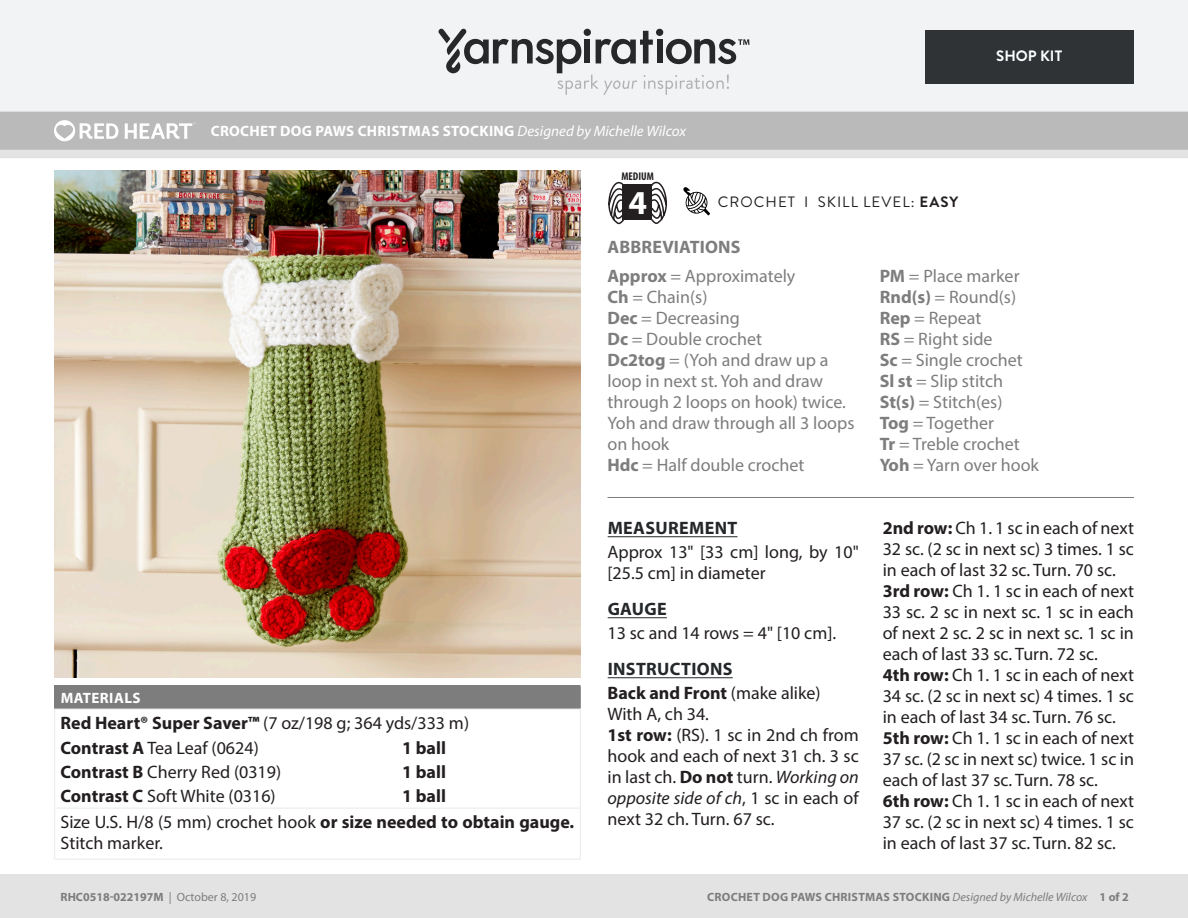
<style>
.page{position:relative;width:1188px;height:918px;background:#fff}
.page>*{position:absolute;margin:0;border:0;box-sizing:border-box;transform-origin:0 0}
.t1{font:700 33.6px "Myriad Pro";color:#fff}
.Body_-__With_auto_st{font:18px/21px "Myriad Pro";color:#231f20;text-align:justify}
.Abbreviations_-_With{font:18px/21px "Myriad Pro";color:#7d7d7d}
.Material_-__Colors_i{font:18px "Myriad Pro";color:#231f20}
.Materials_-_Needle{font:18px/21px "Myriad Pro";color:#231f20}
.Materials_-_Brand{font:18px "Myriad Pro";color:#231f20}
.Body_-_HEADERS_-_Und{font:700 18px "Myriad Pro";letter-spacing:.02em;color:#24282a}
.Body_-__With_auto_st-2{font:700 18px "Myriad Pro";color:#231f20}
.Material_-__Colors_i-2{font:700 18px "Myriad Pro";color:#231f20}
.Abbreviations_-__Hea{font:700 18px "Myriad Pro";letter-spacing:.01em;color:#7d7d7d}
.Materials_-__Header{font:700 15px "Myriad Pro";letter-spacing:.02em;color:#fff}
.Type_of_pattern___Sk{font:15px "Brandon Grotesque";letter-spacing:.07em;color:#231f20}
.t2{font:700 15px "Brandon Grotesque";color:#fff}
.t3{font:700 12px "Myriad Pro";letter-spacing:.02em;color:#7d7d7d}
.t4{font:700 condensed 11.25px "Myriad Pro";color:#231f20}
.s1{font-weight:400;font-style:italic}
.s2{font-weight:700}
.s3{font-weight:400}
.s4{font-style:italic}
</style>
<div class="page">
<div style="left:0;top:150px;width:1188px;height:8px;background:#e4e3e3"></div>
<div style="left:0;top:112px;width:1188px;height:38px;background:#bbbaba"></div>
<div style="left:0;top:0;width:1188px;height:112px;background:#f2f3f4"></div>
<svg style="left:438px;top:29px;width:311px;height:66px"></svg>
<div style="left:0;top:875px;width:1188px;height:43px;background:#e4e3e3"></div>
<svg style="left:54px;top:120px;width:64px;height:21px"></svg>
<svg style="left:125px;top:122px;width:70px;height:17px"></svg>
<div style="left:925px;top:30px;width:209px;height:54px;background:#2f3336"></div>
<svg style="left:683px;top:187px;width:27px;height:28px"></svg>
<hr style="left:608px;top:536px;width:130px;height:1px;background:#24282a">
<hr style="left:608px;top:617px;width:59px;height:1px;background:#24282a">
<hr style="left:608px;top:677px;width:125px;height:1px;background:#24282a">
<img style="left:54px;top:170px;width:526px;height:508px">
<svg style="left:608px;top:181px;width:18px;height:43px"></svg>
<svg style="left:649px;top:181px;width:18px;height:43px"></svg>
<div style="left:622px;top:185px;width:30px;height:35px;background:#231f20"></div>
<hr style="left:608px;top:497px;width:526px;height:1px;background:#7d7d7d">
<div style="left:55px;top:686px;width:525px;height:23px;background:#7d7d7d"></div>
<hr style="left:54px;top:709px;width:342px;height:1px;background:#eaeced">
<svg style="left:54px;top:686px;width:1px;height:49px"></svg>
<hr style="left:396px;top:709px;width:185px;height:1px;background:#eaeced">
<svg style="left:580px;top:686px;width:1px;height:49px"></svg>
<hr style="left:54px;top:735px;width:1px;height:73px;background:#eaeced">
<hr style="left:580px;top:735px;width:1px;height:73px;background:#eaeced">
<hr style="left:54px;top:808px;width:342px;height:1px;background:#eaeced">
<hr style="left:54px;top:809px;width:1px;height:50px;background:#eaeced">
<hr style="left:396px;top:808px;width:185px;height:1px;background:#eaeced">
<hr style="left:580px;top:809px;width:1px;height:50px;background:#eaeced">
<hr style="left:54px;top:859px;width:342px;height:1px;background:#eaeced">
<hr style="left:396px;top:859px;width:185px;height:1px;background:#eaeced">
<p class="Materials_-__Header" style="left:211px;top:121px;width:477px">CROCHET DOG PAWS CHRISTMAS STOCKING <span class="s1">Designed by Michelle Wilcox</span></p>
<p class="t2" style="left:996px;top:46px;width:67px">SHOP KIT</p>
<p class="Materials_-__Header" style="left:61px;top:688px;width:81px">MATERIALS</p>
<p class="Materials_-_Brand" style="left:61px;top:711px;width:410px"><span class="s2">Red Heart® Super Saver™</span> (7 oz/198 g; 364 yds/333 m)</p>
<p class="Material_-__Colors_i" style="left:61px;top:737px;width:200px"><span class="s2">Contrast A</span> Tea Leaf (0624)</p>
<p class="Material_-__Colors_i" style="left:61px;top:761px;width:222px"><span class="s2">Contrast B</span> Cherry Red (0319)</p>
<p class="Material_-__Colors_i" style="left:61px;top:785px;width:217px"><span class="s2">Contrast C</span> Soft White (0316)</p>
<p class="Material_-__Colors_i-2" style="left:402px;top:736px;width:45px">1 ball</p>
<p class="Material_-__Colors_i-2" style="left:402px;top:760px;width:45px">1 ball</p>
<p class="Material_-__Colors_i-2" style="left:402px;top:784px;width:45px">1 ball</p>
<p class="Materials_-_Needle" style="left:61px;top:811px;width:515px">Size U.S. H/8 (5 mm) crochet hook <span class="s2">or size needed to obtain gauge.<br></span>Stitch marker.</p>
<p class="t4" style="left:621px;top:169px;width:34px">MEDIUM</p>
<p class="t1" style="left:629px;top:180px;width:20px">4</p>
<p class="Abbreviations_-__Hea" style="left:608px;top:235px;width:135px">ABBREVIATIONS</p>
<p class="Abbreviations_-_With" style="left:608px;top:265px;width:189px"><span class="s2">Approx</span> = Approximately</p>
<p class="Abbreviations_-_With" style="left:608px;top:286px;width:102px"><span class="s2">Ch</span> = Chain(s)</p>
<p class="Abbreviations_-_With" style="left:608px;top:307px;width:134px"><span class="s2">Dec</span> = Decreasing</p>
<p class="Abbreviations_-_With" style="left:608px;top:328px;width:156px"><span class="s2">Dc</span> = Double crochet</p>
<p class="Abbreviations_-_With" style="left:608px;top:349px;width:248px"><span class="s2">Dc2tog</span> = (Yoh and draw up a loop in next st. Yoh and draw through 2 loops on hook) twice.<br>Yoh and draw through all 3 loops on hook</p>
<p class="Abbreviations_-_With" style="left:608px;top:454px;width:199px"><span class="s2">Hdc</span> = Half double crochet</p>
<p class="Type_of_pattern___Sk" style="left:718px;top:192px;width:242px">CROCHET I SKILL LEVEL: <span class="s2">EASY</span></p>
<p class="Abbreviations_-_With" style="left:880px;top:265px;width:141px"><span class="s2">PM</span> = Place marker</p>
<p class="Abbreviations_-_With" style="left:880px;top:286px;width:138px"><span class="s2">Rnd(s)</span> = Round(s)</p>
<p class="Abbreviations_-_With" style="left:880px;top:307px;width:103px"><span class="s2">Rep</span> = Repeat</p>
<p class="Abbreviations_-_With" style="left:880px;top:328px;width:114px"><span class="s2">RS</span> = Right side</p>
<p class="Abbreviations_-_With" style="left:880px;top:349px;width:145px"><span class="s2">Sc</span> = Single crochet</p>
<p class="Abbreviations_-_With" style="left:880px;top:370px;width:125px"><span class="s2">Sl st</span> = Slip stitch</p>
<p class="Abbreviations_-_With" style="left:880px;top:391px;width:124px"><span class="s2">St(s)</span> = Stitch(es)</p>
<p class="Abbreviations_-_With" style="left:880px;top:412px;width:116px"><span class="s2">Tog</span> = Together</p>
<p class="Abbreviations_-_With" style="left:880px;top:433px;width:142px"><span class="s2">Tr</span> = Treble crochet</p>
<p class="Abbreviations_-_With" style="left:880px;top:454px;width:161px"><span class="s2">Yoh</span> = Yarn over hook</p>
<p class="Body_-_HEADERS_-_Und" style="left:608px;top:516px;width:131px">MEASUREMENT</p>
<p class="Body_-__With_auto_st" style="left:607px;top:541px;width:253px">Approx 13" [33 cm] long, by 10" [25.5 cm] in diameter</p>
<p class="Body_-_HEADERS_-_Und" style="left:608px;top:597px;width:61px">GAUGE</p>
<p class="Body_-__With_auto_st" style="left:607px;top:622px;width:230px">13 sc and 14 rows = 4" [10 cm].</p>
<p class="Body_-_HEADERS_-_Und" style="left:608px;top:657px;width:126px">INSTRUCTIONS</p>
<p class="Body_-__With_auto_st-2" style="left:607px;top:681px;width:215px">Back and Front <span class="s3">(make alike)</span></p>
<p class="Body_-__With_auto_st" style="left:607px;top:703px;width:103px">With A, ch 34.</p>
<p class="Body_-__With_auto_st" style="left:607px;top:724px;width:253px"><span class="s2">1st row:</span> (RS). 1 sc in 2nd ch from hook and each of next 31 ch. 3 sc in last ch. <span class="s2">Do not</span> turn. <span class="s4">Working on opposite side of ch</span>, 1 sc in each of next 32 ch. Turn. 67 sc.</p>
<p class="Body_-__With_auto_st" style="left:883px;top:517px;width:253px"><span class="s2">2nd row:</span> Ch 1. 1 sc in each of next 32 sc. (2 sc in next sc) 3 times. 1 sc in each of last 32 sc. Turn. 70 sc.</p>
<p class="Body_-__With_auto_st" style="left:883px;top:580px;width:253px"><span class="s2">3rd row:</span> Ch 1. 1 sc in each of next 33 sc. 2 sc in next sc. 1 sc in each of next 2 sc. 2 sc in next sc. 1 sc in each of last 33 sc. Turn. 72 sc.</p>
<p class="Body_-__With_auto_st" style="left:883px;top:664px;width:253px"><span class="s2">4th row:</span> Ch 1. 1 sc in each of next 34 sc. (2 sc in next sc) 4 times. 1 sc in each of last 34 sc. Turn. 76 sc.</p>
<p class="Body_-__With_auto_st" style="left:883px;top:727px;width:253px"><span class="s2">5th row:</span> Ch 1. 1 sc in each of next 37 sc. (2 sc in next sc) twice. 1 sc in each of last 37 sc. Turn. 78 sc.</p>
<p class="Body_-__With_auto_st" style="left:883px;top:790px;width:253px"><span class="s2">6th row:</span> Ch 1. 1 sc in each of next 37 sc. (2 sc in next sc) 4 times. 1 sc in each of last 37 sc. Turn. 82 sc.</p>
<p class="t3" style="left:707px;top:889px;width:423px">CROCHET DOG PAWS CHRISTMAS STOCKING <span class="s1">Designed by Michelle Wilcox</span> 1 of 2</p>
</div>
